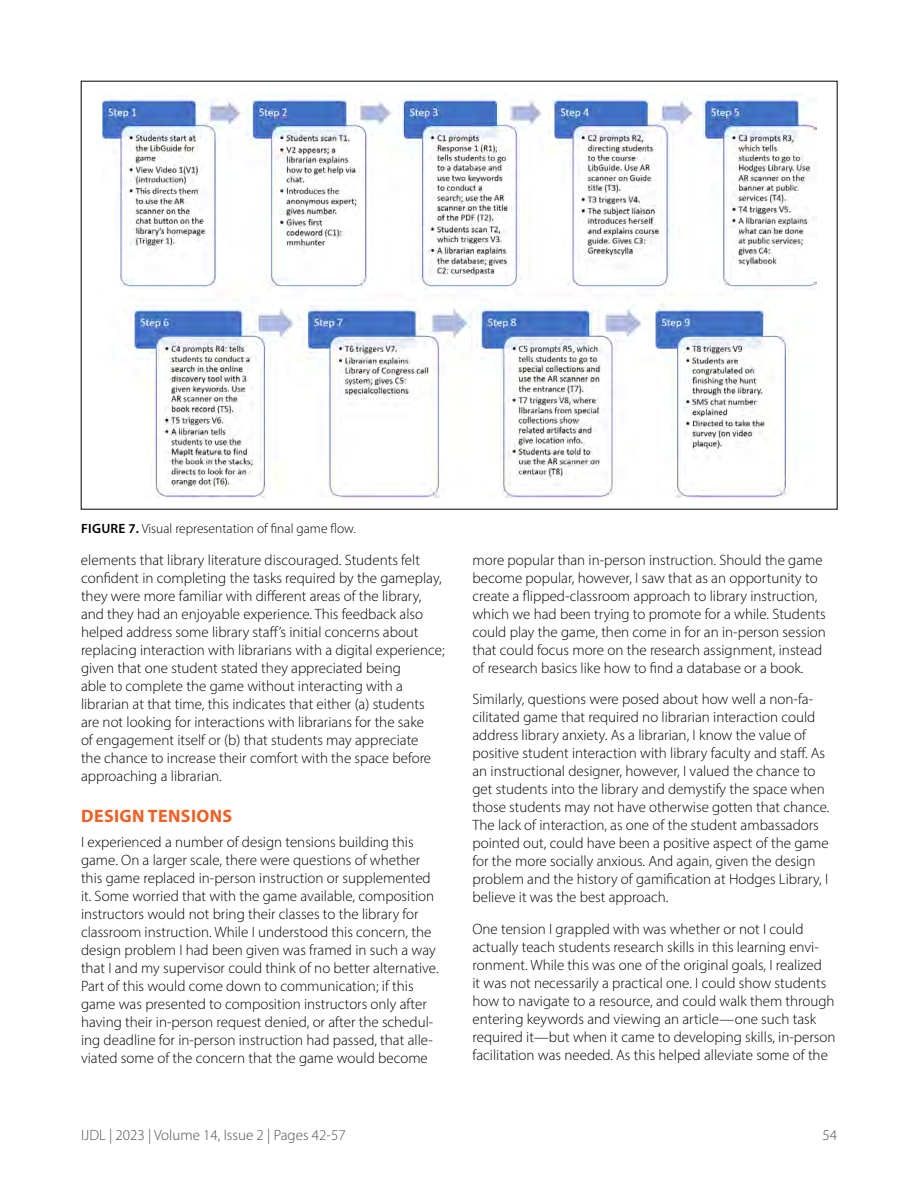
<style>
.page{position:relative;width:918px;height:1188px;background:#fff}
.page>*{position:absolute;margin:0;border:0;box-sizing:border-box;transform-origin:0 0}
.t1{font:700 18px "Myriad Pro";letter-spacing:.02em;color:#f15f22}
.t2{font:300 15px/18px "Myriad Pro";color:#000}
.t3{font:300 15px "Myriad Pro";color:#4d4d4f}
.t4{font:300 13.5px "Myriad Pro";color:#000}
.s1{font-weight:600}
</style>
<div class="page">
<img style="left:102px;top:93px;width:714px;height:404px">
<p class="t4" style="left:81px;top:520px;width:276px"><span class="s1">FIGURE 7.</span> Visual representation of final game flow.</p>
<p class="t2" style="left:81px;top:550px;width:365px">elements that library literature discouraged. Students felt confident in completing the tasks required by the gameplay, they were more familiar with different areas of the library, and they had an enjoyable experience. This feedback also helped address some library staff’s initial concerns about replacing interaction with librarians with a digital experience; given that one student stated they appreciated being<br>able to complete the game without interacting with a librarian at that time, this indicates that either (a) students are not looking for interactions with librarians for the sake<br>of engagement itself or (b) that students may appreciate<br>the chance to increase their comfort with the space before approaching a librarian.</p>
<p class="t1" style="left:81px;top:805px;width:153px">DESIGN TENSIONS</p>
<p class="t2" style="left:81px;top:833px;width:359px">I experienced a number of design tensions building this game. On a larger scale, there were questions of whether this game replaced in-person instruction or supplemented it. Some worried that with the game available, composition instructors would not bring their classes to the library for classroom instruction. While I understood this concern, the design problem I had been given was framed in such a way that I and my supervisor could think of no better alternative.<br>Part of this would come down to communication; if this game was presented to composition instructors only after having their in-person request denied, or after the schedul&shy;ing deadline for in-person instruction had passed, that alle&shy;viated some of the concern that the game would become</p>
<p class="t2" style="left:472px;top:550px;width:355px">more popular than in-person instruction. Should the game become popular, however, I saw that as an opportunity to create a flipped-classroom approach to library instruction, which we had been trying to promote for a while. Students could play the game, then come in for an in-person session that could focus more on the research assignment, instead of research basics like how to find a database or a book.</p>
<p class="t2" style="left:472px;top:690px;width:359px">Similarly, questions were posed about how well a non-fa&shy;cilitated game that required no librarian interaction could address library anxiety. As a librarian, I know the value of positive student interaction with library faculty and staff. As an instructional designer, however, I valued the chance to get students into the library and demystify the space when those students may not have otherwise gotten that chance.<br>The lack of interaction, as one of the student ambassadors pointed out, could have been a positive aspect of the game for the more socially anxious. And again, given the design problem and the history of gamification at Hodges Library, I believe it was the best approach.</p>
<p class="t2" style="left:472px;top:919px;width:365px">One tension I grappled with was whether or not I could actually teach students research skills in this learning envi&shy;ronment. While this was one of the original goals, I realized<br>it was not necessarily a practical one. I could show students how to navigate to a resource, and could walk them through entering keywords and viewing an article—one such task required it—but when it came to developing skills, in-person facilitation was needed. As this helped alleviate some of the</p>
<p class="t3" style="left:81px;top:1126px;width:266px">IJDL | 2023 | Volume 14, Issue 2 | Pages 42-57</p>
<p class="t3" style="left:822px;top:1126px;width:16px">54</p>
</div>
